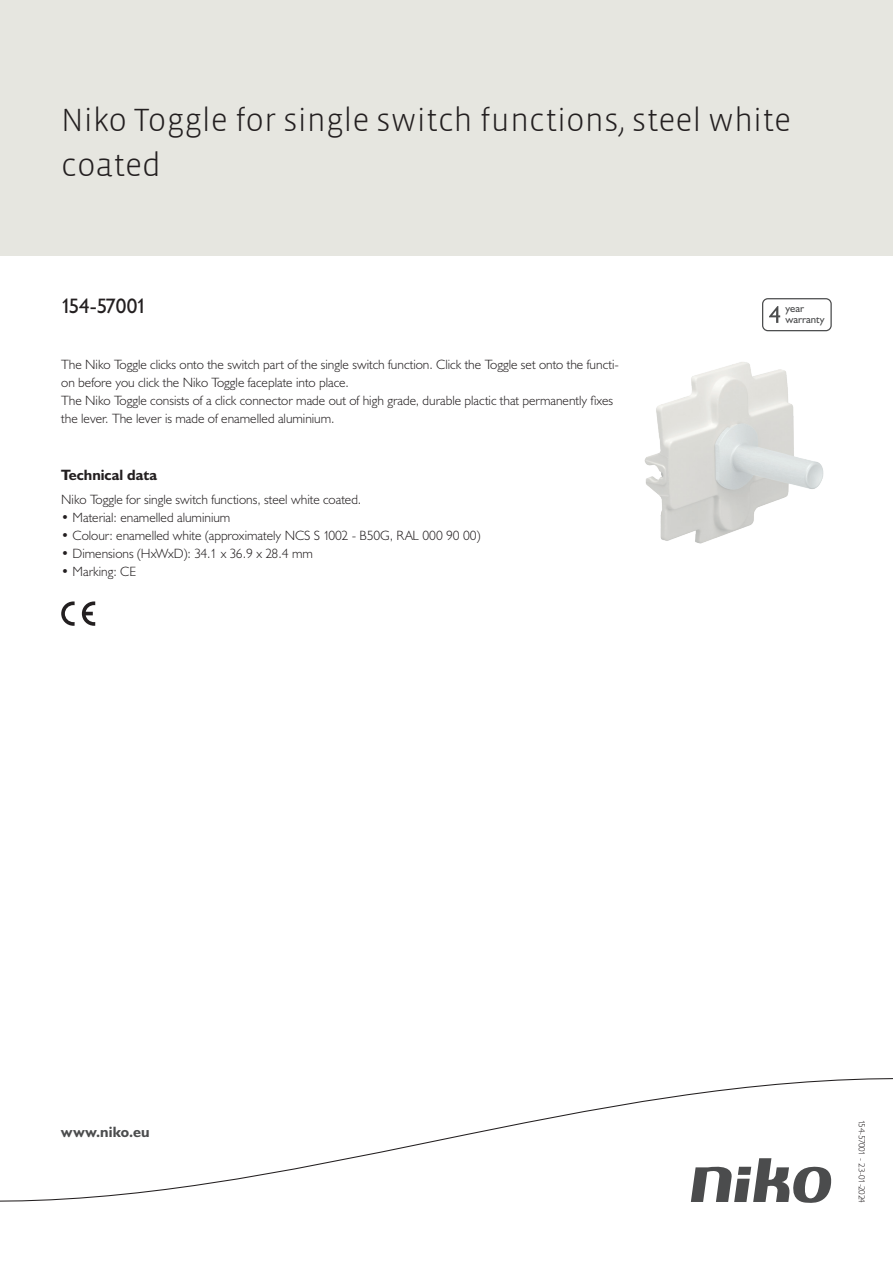
<style>
.page{position:relative;width:893px;height:1263px;background:#fff}
.page>*{position:absolute;margin:0;border:0;box-sizing:border-box;transform-origin:0 0}
.Title_datasheets{font:300 33px/45px "Vista Sans";color:#231f20}
.Article_number{font:21px "Humanist 521 BT";letter-spacing:-.03em;color:#231f20}
.Titles_parts{font:700 15px "Humanist 521 BT";color:#231f20}
.titel_afbeelding{font:700 15px "Humanist 521 BT";letter-spacing:.005em;color:#4b4c4d}
.Platte_tekst_CAB{font:300 13.5px/18px "Humanist 521 BT";color:#231f20}
.USP_Bullets{font:300 13.5px "Humanist 521 BT";color:#231f20}
.t1{font:10.8px/10.8px "Humanist 521 BT";color:#4b4c4d}
.Revision{font:300 9px "Humanist 521 BT";letter-spacing:-.05em;color:#231f20}
</style>
<div class="page">
<div style="left:0;top:0;width:893px;height:255px;background:#e6e6e0"></div>
<svg style="left:82px;top:601px;width:13px;height:25px"></svg>
<svg style="left:61px;top:601px;width:14px;height:25px"></svg>
<svg style="left:762px;top:298px;width:70px;height:33px"></svg>
<svg style="left:0;top:1078px;width:893px;height:125px"></svg>
<img style="left:644px;top:362px;width:180px;height:182px">
<p class="Title_datasheets" style="left:61px;top:98px;width:732px">Niko Toggle for single switch functions, steel white coated</p>
<p class="Article_number" style="left:61px;top:293px;width:87px">154-57001</p>
<p class="Platte_tekst_CAB" style="left:61px;top:355px;width:559px">The Niko Toggle clicks onto the switch part of the single switch function. Click the Toggle set onto the functi&shy;on before you click the Niko Toggle faceplate into place.<br>The Niko Toggle consists of a click connector made out of high grade, durable plactic that permanently fixes the lever. The lever is made of enamelled aluminium.</p>
<p class="Titles_parts" style="left:61px;top:465px;width:98px">Technical data</p>
<p class="Platte_tekst_CAB" style="left:61px;top:490px;width:302px">Niko Toggle for single switch functions, steel white coated.</p>
<p class="USP_Bullets" style="left:61px;top:509px;width:171px">• Material: enamelled aluminium</p>
<p class="USP_Bullets" style="left:61px;top:527px;width:421px">• Colour: enamelled white (approximately NCS S 1002 - B50G, RAL 000 90 00)</p>
<p class="USP_Bullets" style="left:61px;top:545px;width:253px">• Dimensions (HxWxD): 34.1 x 36.9 x 28.4 mm</p>
<p class="USP_Bullets" style="left:61px;top:563px;width:76px">• Marking: CE</p>
<p class="t1" style="left:785px;top:303px;width:41px">year warranty</p>
<p class="titel_afbeelding" style="left:61px;top:1122px;width:90px">www.niko.eu</p>
<p class="Revision" style="left:868px;top:1120px;width:84px;rotate:90deg">154-57001 - 23-01-2024</p>
</div>
